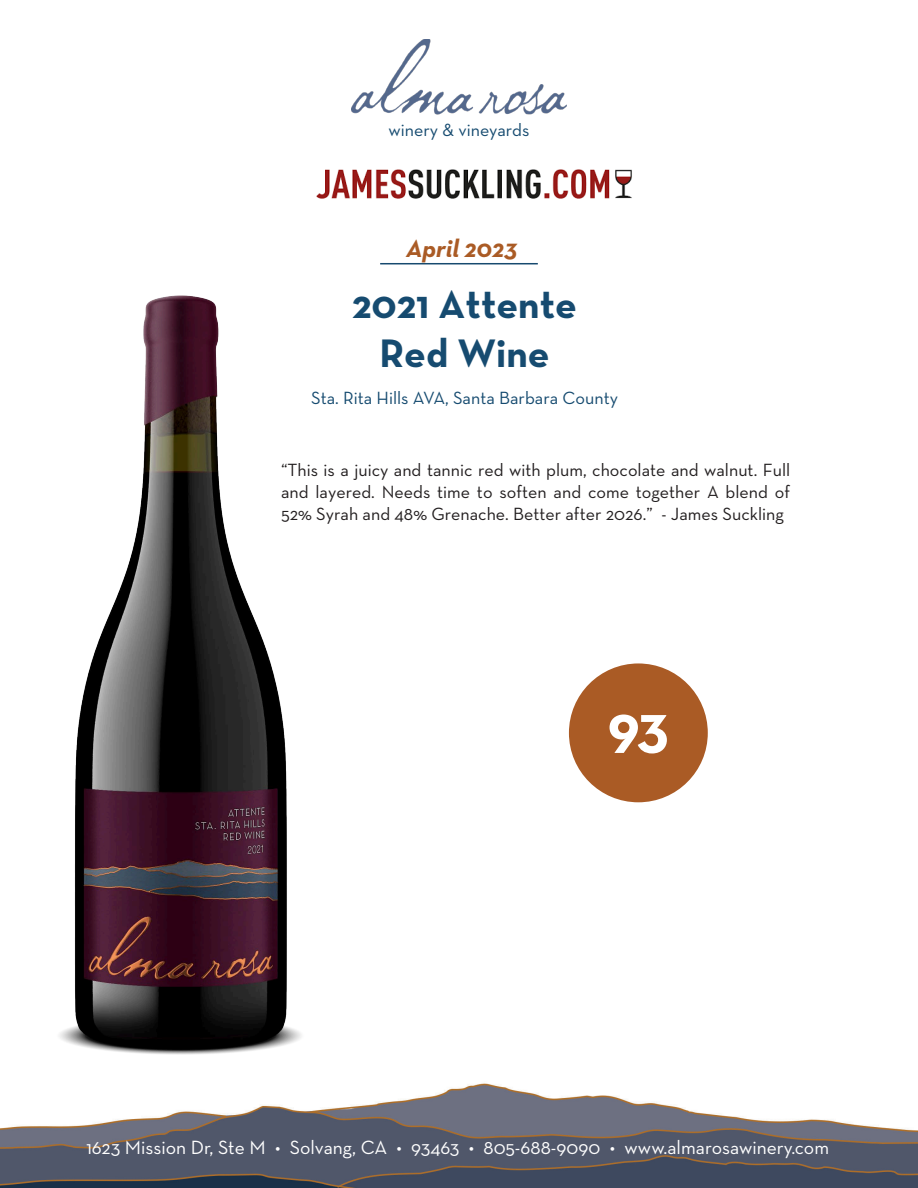
<style>
.page{position:relative;width:918px;height:1188px;background:#fff}
.page>*{position:absolute;margin:0;border:0;box-sizing:border-box;transform-origin:0 0}
.t1{font:700 61.5px "Neutra Text";color:#fff}
.t2{font:700 40.5px/48.8px "Neutra Text";color:#164b70;text-align:center}
.t3{font:italic 700 25.5px "Neutra Text";color:#aa5b25}
.t4{font:19.5px "Neutra Text";color:#fff}
.t5{font:18px/21.8px "Neutra Text";color:#231f20;text-align:justify}
.t6{font:18px "Neutra Text";color:#164b70}
</style>
<div class="page">
<img style="left:59px;top:295px;width:242px;height:760px">
<img style="left:351px;top:39px;width:216px;height:76px">
<img style="left:316px;top:169px;width:316px;height:30px">
<hr style="left:380px;top:263px;width:158px;height:1px;background:#174a6f">
<img style="left:0;top:1083px;width:918px;height:105px">
<div style="left:569px;top:663px;width:139px;height:139px;background:#aa5b25;border-radius:50%"></div>
<p class="t6" style="left:389px;top:119px;width:142px">winery &amp; vineyards</p>
<p class="t3" style="left:406px;top:233px;width:113px">April 2023</p>
<p class="t2" style="left:352px;top:279px;width:226px">2021 Attente<br>Red Wine</p>
<p class="t6" style="left:311px;top:387px;width:309px">Sta. Rita Hills AVA, Santa Barbara County</p>
<p class="t5" style="left:281px;top:459px;width:511px">“This is a juicy and tannic red with plum, chocolate and walnut. Full and layered. Needs time to soften and come together A blend of 52% Syrah and 48% Grenache. Better after 2026.” - James Suckling</p>
<p class="t1" style="left:607px;top:688px;width:63px">93</p>
<p class="t4" style="left:86px;top:1136px;width:744px">1623 Mission Dr, Ste M • Solvang, CA • 93463 • 805-688-9090 • www.almarosawinery.com</p>
</div>
